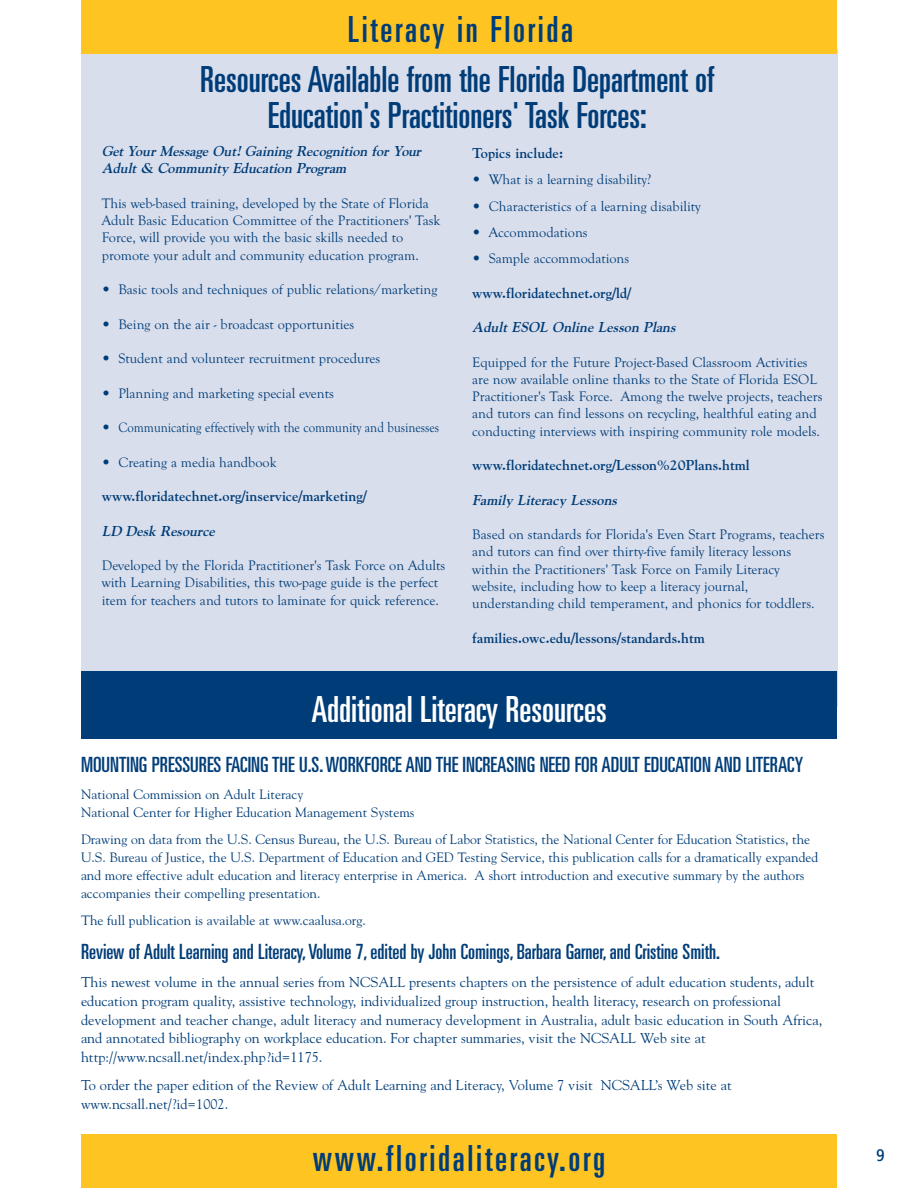
<style>
.page{position:relative;width:918px;height:1188px;background:#fff}
.page>*{position:absolute;margin:0;border:0;box-sizing:border-box;transform-origin:0 0}
.t1{font:ultra-condensed 36px/36px "Univers";color:#003d78;text-align:center}
.t2{font:ultra-condensed 36px "Univers";letter-spacing:.075em;color:#003d78}
.t3{font:ultra-condensed 36px "Univers";color:#fff}
.t4{font:ultra-condensed 21px "Univers";color:#003d78}
.t5{font:condensed 18px "Formata";color:#003d78}
.t6{font:14.25px/17.2px "Goudy Old Style T";color:#003d78}
.t7{font:14.25px/18.8px "Goudy";color:#003d78}
.t8{font:700 14.25px "Goudy";color:#003d78}
.t9{font:italic 700 14.25px/17.2px "Goudy";letter-spacing:-.005em;color:#003d78}
.t10{font:14.25px "Goudy Old Style T";color:#003d78;scale:.9 1}
.t11{font:13.5px/18px "Goudy";color:#003d78}
.s1{font-family:"Goudy";font-weight:700}
</style>
<div class="page">
<div style="left:81px;top:49px;width:757px;height:657px;background:#d9deec"></div>
<div style="left:81px;top:1134px;width:756px;height:54px;background:#fec422"></div>
<div style="left:81px;top:0;width:756px;height:54px;background:#fec422"></div>
<div style="left:81px;top:671px;width:756px;height:68px;background:#003d78"></div>
<h1 class="t2" style="left:348px;top:16px;width:227px">Literacy in Florida</h1>
<h1 class="t1" style="left:200px;top:64px;width:516px">Resources Available from the Florida Department of<br>Education's Practitioners' Task Forces:</h1>
<p class="t9" style="left:102px;top:143px;width:323px">Get Your Message Out! Gaining Recognition for Your<br>Adult &amp; Community Education Program</p>
<p class="t6" style="left:102px;top:194px;width:340px">This web-based training, developed by the State of Florida Adult Basic Education Committee of the Practitioners' Task Force, will provide you with the basic skills needed to promote your adult and community education program.</p>
<p class="t6" style="left:102px;top:281px;width:337px"><span class="s1">•</span> Basic tools and techniques of public relations/marketing</p>
<p class="t6" style="left:102px;top:315px;width:254px"><span class="s1">•</span> Being on the air - broadcast opportunities</p>
<p class="t6" style="left:102px;top:350px;width:280px"><span class="s1">•</span> Student and volunteer recruitment procedures</p>
<p class="t6" style="left:102px;top:384px;width:234px"><span class="s1">•</span> Planning and marketing special events</p>
<p class="t10" style="left:102px;top:419px;width:377px"><span class="s1">•</span> Communicating effectively with the community and businesses</p>
<p class="t6" style="left:102px;top:453px;width:176px"><span class="s1">•</span> Creating a media handbook</p>
<p class="t8" style="left:102px;top:488px;width:266px">www.floridatechnet.org/inservice/marketing/</p>
<p class="t9" style="left:102px;top:522px;width:117px">LD Desk Resource</p>
<p class="t6" style="left:102px;top:557px;width:345px">Developed by the Florida Practitioner's Task Force on Adults with Learning Disabilities, this two-page guide is the perfect item for teachers and tutors to laminate for quick reference.</p>
<p class="t8" style="left:472px;top:145px;width:93px">Topics include:</p>
<p class="t6" style="left:472px;top:171px;width:181px"><span class="s1">•</span> What is a learning disability?</p>
<p class="t6" style="left:472px;top:197px;width:230px"><span class="s1">•</span> Characteristics of a learning disability</p>
<p class="t6" style="left:472px;top:223px;width:117px"><span class="s1">•</span> Accommodations</p>
<p class="t6" style="left:472px;top:250px;width:159px"><span class="s1">•</span> Sample accommodations</p>
<p class="t8" style="left:472px;top:284px;width:160px">www.floridatechnet.org/ld/</p>
<p class="t9" style="left:472px;top:319px;width:207px">Adult ESOL Online Lesson Plans</p>
<p class="t6" style="left:472px;top:353px;width:352px">Equipped for the Future Project-Based Classroom Activities are now available online thanks to the State of Florida ESOL Practitioner's Task Force. Among the twelve projects, teachers and tutors can find lessons on recycling, healthful eating and conducting interviews with inspiring community role models.</p>
<p class="t8" style="left:472px;top:457px;width:279px">www.floridatechnet.org/Lesson%20Plans.html</p>
<p class="t9" style="left:472px;top:491px;width:149px">Family Literacy Lessons</p>
<p class="t6" style="left:472px;top:526px;width:354px">Based on standards for Florida's Even Start Programs, teachers and tutors can find over thirty-five family literacy lessons within the Practitioners' Task Force on Family Literacy website, including how to keep a literacy journal, understanding child temperament, and phonics for toddlers.</p>
<p class="t8" style="left:472px;top:629px;width:234px">families.owc.edu/lessons/standards.htm</p>
<h1 class="t3" style="left:311px;top:696px;width:297px">Additional Literacy Resources</h1>
<h2 class="t4" style="left:81px;top:757px;width:724px">MOUNTING PRESSURES FACING THE U.S. WORKFORCE AND THE INCREASING NEED FOR ADULT EDUCATION AND LITERACY</h2>
<p class="t11" style="left:81px;top:785px;width:335px">National Commission on Adult Literacy<br>National Center for Higher Education Management Systems</p>
<p class="t11" style="left:81px;top:830px;width:739px">Drawing on data from the U.S. Census Bureau, the U.S. Bureau of Labor Statistics, the National Center for Education Statistics, the U.S. Bureau of Justice, the U.S. Department of Education and GED Testing Service, this publication calls for a dramatically expanded and more effective adult education and literacy enterprise in America. A short introduction and executive summary by the authors accompanies their compelling presentation.</p>
<p class="t11" style="left:81px;top:911px;width:286px">The full publication is available at www.caalusa.org.</p>
<h2 class="t4" style="left:81px;top:944px;width:640px">Review of Adult Learning and Literacy, Volume 7, edited by John Comings, Barbara Garner, and Cristine Smith.</h2>
<p class="t7" style="left:81px;top:973px;width:743px">This newest volume in the annual series from NCSALL presents chapters on the persistence of adult education students, adult education program quality, assistive technology, individualized group instruction, health literacy, research on professional development and teacher change, adult literacy and numeracy development in Australia, adult basic education in South Africa, and annotated bibliography on workplace education. For chapter summaries, visit the NCSALL Web site at http://www.ncsall.net/index.php?id=1175.</p>
<p class="t7" style="left:81px;top:1076px;width:652px">To order the paper edition of the Review of Adult Learning and Literacy, Volume 7 visit NCSALL’s Web site at www.ncsall.net/?id=1002.</p>
<h1 class="t2" style="left:313px;top:1145px;width:294px">www.floridaliteracy.org</h1>
<p class="t5" style="left:876px;top:1147px;width:10px">9</p>
</div>
